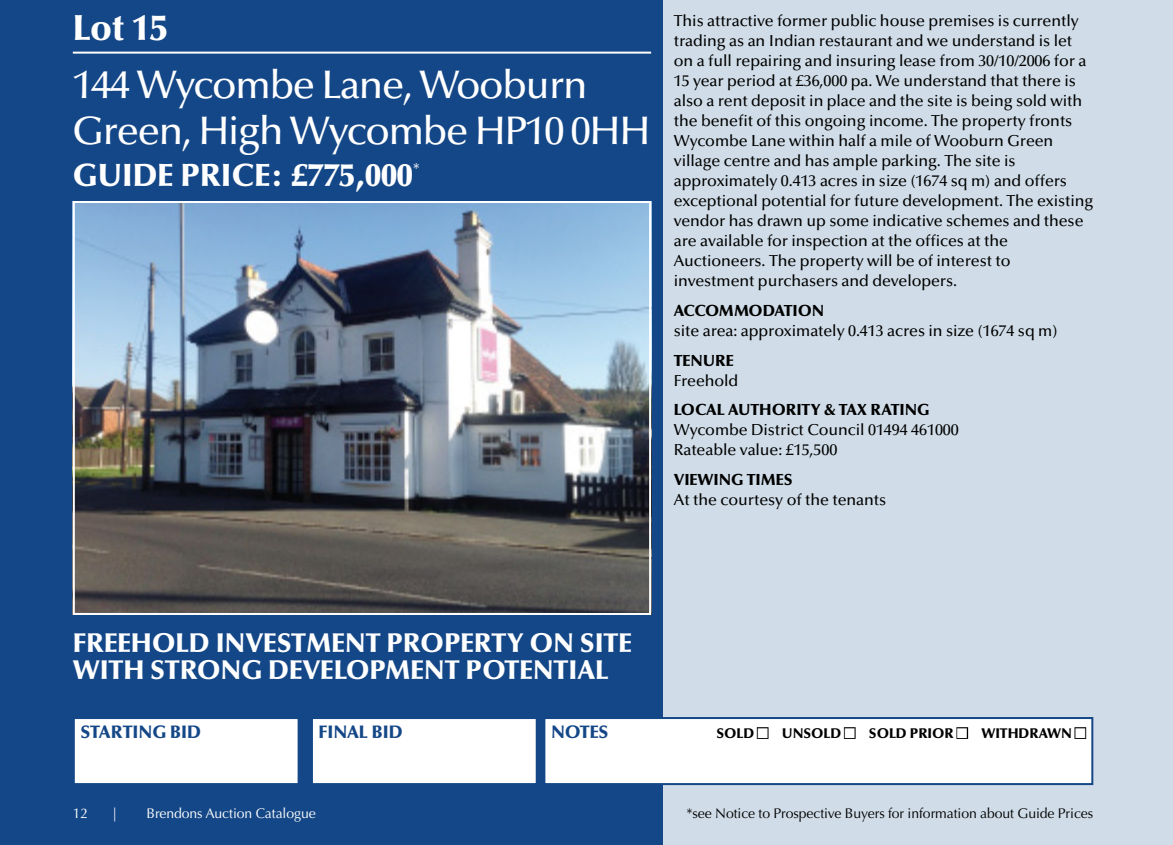
<style>
.page{position:relative;width:1173px;height:845px;background:#fff}
.page>*{position:absolute;margin:0;border:0;box-sizing:border-box;transform-origin:0 0}
.t1{font:500 40px/46px "Optima LT Std";letter-spacing:-.03em;color:#fff}
.t2{font:900 36px "Optima LT Std";color:#fff}
.t3{font:900 32px "Optima LT Std";letter-spacing:-.005em;color:#fff}
.t4{font:900 27px/27px "Optima LT Std";letter-spacing:-.005em;color:#fff}
.t5{font:900 18px "Optima LT Std";letter-spacing:-.005em;color:#144787}
.t6{font:500 16px/20px "Optima LT Std";letter-spacing:-.005em;color:#000}
.t7{font:900 16px "Optima LT Std";letter-spacing:-.005em;color:#000}
.t8{font:900 16px "Optima LT Std";letter-spacing:-.035em;color:#000}
.t9{font:14px "Optima LT Std";letter-spacing:-.005em;color:#000}
.t10{font:900 14px "Optima LT Std";letter-spacing:-.005em;color:#000}
.t11{font:14px "Optima LT Std";letter-spacing:-.005em;color:#fff}
</style>
<div class="page">
<div style="left:611px;top:0;width:562px;height:845px;background:#d0dde8"></div>
<div style="left:0;top:0;width:662px;height:845px;background:#144787"></div>
<hr style="left:73px;top:52px;width:578px;height:2px;background:#fff">
<img style="left:76px;top:204px;width:572px;height:408px">
<div style="left:73px;top:201px;width:578px;height:414px;border:2px solid #fff"></div>
<div style="left:74px;top:718px;width:225px;height:66px;background:#fff"></div>
<div style="left:73px;top:717px;width:227px;height:68px;border:2px solid #144787"></div>
<div style="left:312px;top:718px;width:225px;height:66px;background:#fff"></div>
<div style="left:311px;top:717px;width:227px;height:68px;border:2px solid #144787"></div>
<div style="left:544px;top:718px;width:548px;height:66px;background:#fff"></div>
<div style="left:543px;top:717px;width:550px;height:68px;border:2px solid #144787"></div>
<h2 class="t2" style="left:73px;top:14px;width:96px">Lot 15</h2>
<h1 class="t1" style="left:73px;top:65px;width:579px">144 Wycombe Lane, Wooburn<br>Green, High Wycombe HP10 0HH</h1>
<h3 class="t3" style="left:73px;top:162px;width:349px">GUIDE PRICE: £775,000<sup>*</sup></h3>
<p class="t6" style="left:674px;top:12px;width:421px">This attractive former public house premises is currently trading as an Indian restaurant and we understand is let on a full repairing and insuring lease from 30/10/2006 for a 15 year period at £36,000 pa. We understand that there is also a rent deposit in place and the site is being sold with the benefit of this ongoing income. The property fronts Wycombe Lane within half a mile of Wooburn Green village centre and has ample parking. The site is approximately 0.413 acres in size (1674 sq m) and offers exceptional potential for future development. The existing vendor has drawn up some indicative schemes and these are available for inspection at the offices at the Auctioneers. The property will be of interest to investment purchasers and developers.</p>
<p class="t8" style="left:674px;top:304px;width:152px">ACCOMMODATION</p>
<p class="t6" style="left:674px;top:322px;width:385px">site area: approximately 0.413 acres in size (1674 sq m)</p>
<p class="t7" style="left:674px;top:354px;width:62px">TENURE</p>
<p class="t6" style="left:674px;top:372px;width:66px">Freehold</p>
<p class="t7" style="left:674px;top:404px;width:257px">LOCAL AUTHORITY &amp; TAX RATING</p>
<p class="t6" style="left:674px;top:422px;width:287px">Wycombe District Council 01494 461000<br>Rateable value: £15,500</p>
<p class="t7" style="left:674px;top:473px;width:120px">VIEWING TIMES</p>
<p class="t6" style="left:674px;top:492px;width:214px">At the courtesy of the tenants</p>
<h3 class="t4" style="left:73px;top:632px;width:561px">FREEHOLD INVESTMENT PROPERTY ON SITE<br>WITH STRONG DEVELOPMENT POTENTIAL</h3>
<p class="t5" style="left:80px;top:724px;width:122px">STARTING BID</p>
<p class="t5" style="left:319px;top:724px;width:86px">FINAL BID</p>
<p class="t5" style="left:551px;top:724px;width:59px">NOTES</p>
<p class="t10" style="left:716px;top:727px;width:371px">SOLD ■ UNSOLD ■ SOLD PRIOR ■ WITHDRAWN ■</p>
<p class="t11" style="left:73px;top:807px;width:17px">12</p>
<p class="t11" style="left:113px;top:807px;width:6px">|</p>
<p class="t11" style="left:147px;top:807px;width:171px">Brendons Auction Catalogue</p>
<p class="t9" style="left:686px;top:807px;width:408px">*see Notice to Prospective Buyers for information about Guide Prices</p>
</div>
